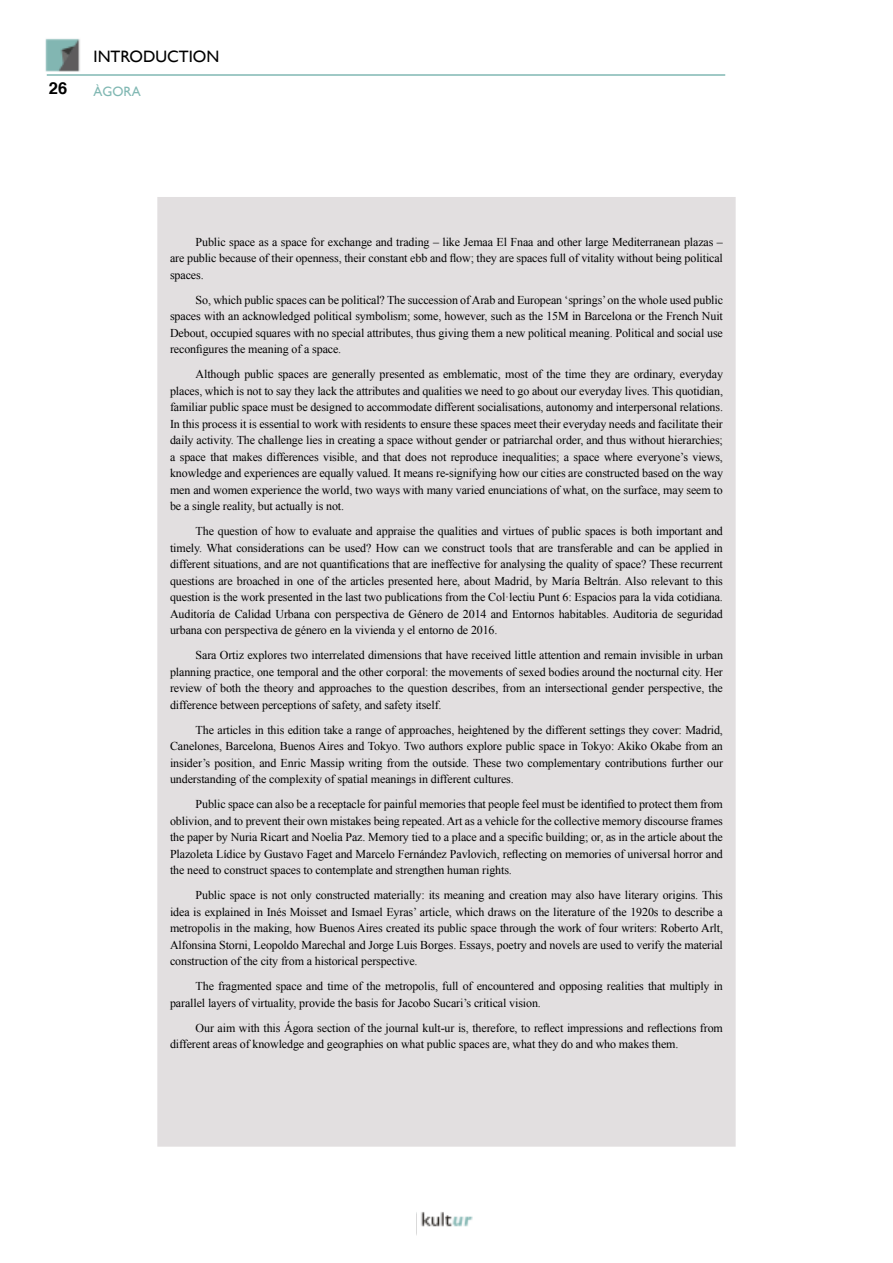
<style>
.page{position:relative;width:893px;height:1263px;background:#fff}
.page>*{position:absolute;margin:0;border:0;box-sizing:border-box;transform-origin:0 0}
.t1{font:16.5px "Gill Sans";color:#000}
.t2{font:700 16.5px "Helvetica";color:#000}
.t3{font:13.5px "Gill Sans";color:#81b8b3}
.t4{font:12px/16.5px "Times New Roman";letter-spacing:-.01em;color:#000;text-align:justify}
</style>
<div class="page">
<img style="left:421px;top:1212px;width:52px;height:15px">
<img style="left:45px;top:38px;width:35px;height:34px">
<hr style="left:47px;top:74px;width:678px;height:2px;background:#81b8b3">
<div style="left:157px;top:197px;width:579px;height:950px;background:#e2dfe0"></div>
<h1 class="t1" style="left:94px;top:47px;width:127px">INTRODUCTION</h1>
<h1 class="t2" style="left:49px;top:75px;width:20px">26</h1>
<p class="t3" style="left:94px;top:83px;width:49px">ÀGORA</p>
<p class="t4" style="left:170px;top:233px;width:554px;text-indent:26px">Public space as a space for exchange and trading – like Jemaa El Fnaa and other large Mediterranean plazas – are public because of their openness, their constant ebb and flow; they are spaces full of vitality without being political spaces.</p>
<p class="t4" style="left:170px;top:291px;width:554px;text-indent:26px">So, which public spaces can be political? The succession of Arab and European ‘springs’ on the whole used public spaces with an acknowledged political symbolism; some, however, such as the 15M in Barcelona or the French Nuit Debout, occupied squares with no special attributes, thus giving them a new political meaning. Political and social use reconfigures the meaning of a space.</p>
<p class="t4" style="left:170px;top:366px;width:554px;text-indent:26px">Although public spaces are generally presented as emblematic, most of the time they are ordinary, everyday places, which is not to say they lack the attributes and qualities we need to go about our everyday lives. This quotidian, familiar public space must be designed to accommodate different socialisations, autonomy and interpersonal relations.<br>In this process it is essential to work with residents to ensure these spaces meet their everyday needs and facilitate their daily activity. The challenge lies in creating a space without gender or patriarchal order, and thus without hierarchies; a space that makes differences visible, and that does not reproduce inequalities; a space where everyone’s views, knowledge and experiences are equally valued. It means re-signifying how our cities are constructed based on the way men and women experience the world, two ways with many varied enunciations of what, on the surface, may seem to be a single reality, but actually is not.</p>
<p class="t4" style="left:170px;top:523px;width:554px;text-indent:26px">The question of how to evaluate and appraise the qualities and virtues of public spaces is both important and timely. What considerations can be used? How can we construct tools that are transferable and can be applied in different situations, and are not quantifications that are ineffective for analysing the quality of space? These recurrent questions are broached in one of the articles presented here, about Madrid, by María Beltrán. Also relevant to this question is the work presented in the last two publications from the Col·lectiu Punt 6: Espacios para la vida cotidiana.<br>Auditoría de Calidad Urbana con perspectiva de Género de 2014 and Entornos habitables. Auditoria de seguridad urbana con perspectiva de género en la vivienda y el entorno de 2016.</p>
<p class="t4" style="left:170px;top:647px;width:554px;text-indent:26px">Sara Ortiz explores two interrelated dimensions that have received little attention and remain invisible in urban planning practice, one temporal and the other corporal: the movements of sexed bodies around the nocturnal city. Her review of both the theory and approaches to the question describes, from an intersectional gender perspective, the difference between perceptions of safety, and safety itself.</p>
<p class="t4" style="left:170px;top:721px;width:554px;text-indent:26px">The articles in this edition take a range of approaches, heightened by the different settings they cover: Madrid, Canelones, Barcelona, Buenos Aires and Tokyo. Two authors explore public space in Tokyo: Akiko Okabe from an insider’s position, and Enric Massip writing from the outside. These two complementary contributions further our understanding of the complexity of spatial meanings in different cultures.</p>
<p class="t4" style="left:170px;top:796px;width:554px;text-indent:26px">Public space can also be a receptacle for painful memories that people feel must be identified to protect them from oblivion, and to prevent their own mistakes being repeated. Art as a vehicle for the collective memory discourse frames the paper by Nuria Ricart and Noelia Paz. Memory tied to a place and a specific building; or, as in the article about the Plazoleta Lídice by Gustavo Faget and Marcelo Fernández Pavlovich, reflecting on memories of universal horror and the need to construct spaces to contemplate and strengthen human rights.</p>
<p class="t4" style="left:170px;top:887px;width:554px;text-indent:26px">Public space is not only constructed materially: its meaning and creation may also have literary origins. This idea is explained in Inés Moisset and Ismael Eyras’ article, which draws on the literature of the 1920s to describe a metropolis in the making, how Buenos Aires created its public space through the work of four writers: Roberto Arlt, Alfonsina Storni, Leopoldo Marechal and Jorge Luis Borges. Essays, poetry and novels are used to verify the material construction of the city from a historical perspective.</p>
<p class="t4" style="left:170px;top:978px;width:554px;text-indent:26px">The fragmented space and time of the metropolis, full of encountered and opposing realities that multiply in parallel layers of virtuality, provide the basis for Jacobo Sucari’s critical vision.</p>
<p class="t4" style="left:170px;top:1019px;width:554px;text-indent:26px">Our aim with this Ágora section of the journal kult-ur is, therefore, to reflect impressions and reflections from different areas of knowledge and geographies on what public spaces are, what they do and who makes them.</p>
</div>
